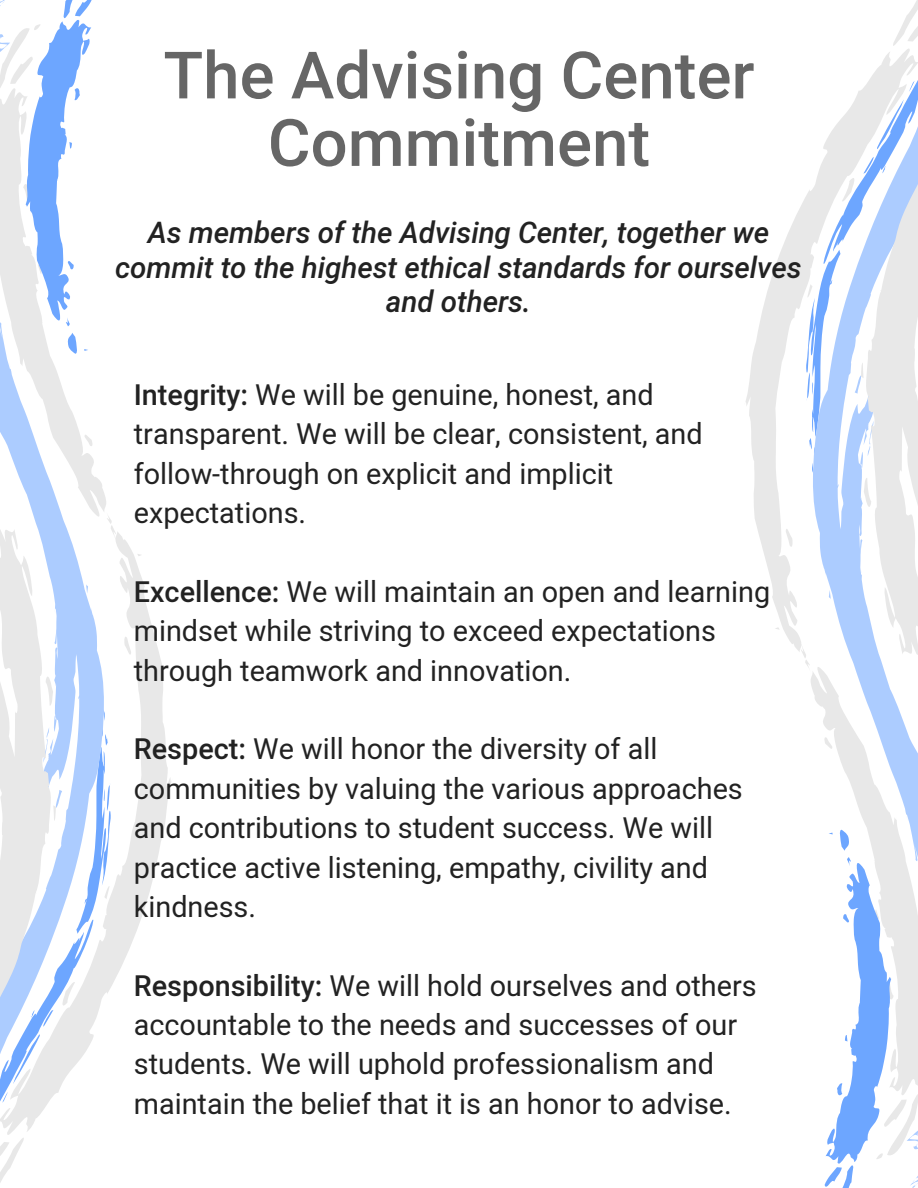
<style>
.page{position:relative;width:918px;height:1188px;background:#fff}
.page>*{position:absolute;margin:0;border:0;box-sizing:border-box;transform-origin:0 0}
.t1{font:500 65.4px/67.5px "Mardoto";color:#666;text-align:center}
.t2{font:italic 500 29.55px/34.8px "Mardoto";color:#222;text-align:center}
.t3{font:28.8px/39.3px "Mardoto";color:#222}
.s1{font-weight:500}
</style>
<div class="page">
<svg style="left:805px;top:660px;width:4px;height:5px"></svg>
<svg style="left:807px;top:664px;width:56px;height:155px"></svg>
<svg style="left:745px;top:197px;width:118px;height:462px"></svg>
<svg style="left:829px;top:829px;width:20px;height:22px"></svg>
<svg style="left:825px;top:857px;width:93px;height:331px"></svg>
<svg style="left:863px;top:457px;width:55px;height:600px"></svg>
<svg style="left:864px;top:477px;width:7px;height:32px"></svg>
<svg style="left:806px;top:0;width:112px;height:457px"></svg>
<svg style="left:54px;top:326px;width:56px;height:194px"></svg>
<svg style="left:54px;top:525px;width:117px;height:461px"></svg>
<svg style="left:66px;top:333px;width:12px;height:21px"></svg>
<svg style="left:0;top:0;width:92px;height:326px"></svg>
<svg style="left:0;top:127px;width:54px;height:547px"></svg>
<svg style="left:0;top:674px;width:111px;height:509px"></svg>
<h1 class="t1" style="left:163px;top:42px;width:593px">The Advising Center<br>Commitment</h1>
<p class="t2" style="left:115px;top:215px;width:688px">As members of the Advising Center, together we commit to the highest ethical standards for ourselves and others.</p>
<p class="t3" style="left:134px;top:376px;width:570px"><span class="s1">Integrity:</span> We will be genuine, honest, and transparent. We will be clear, consistent, and follow-through on explicit and implicit expectations.</p>
<p class="t3" style="left:134px;top:572px;width:638px"><span class="s1">Excellence:</span> We will maintain an open and learning mindset while striving to exceed expectations through teamwork and innovation.</p>
<p class="t3" style="left:134px;top:730px;width:610px"><span class="s1">Respect:</span> We will honor the diversity of all communities by valuing the various approaches and contributions to student success. We will practice active listening, empathy, civility and kindness.</p>
<p class="t3" style="left:134px;top:966px;width:624px"><span class="s1">Responsibility:</span> We will hold ourselves and others accountable to the needs and successes of our students. We will uphold professionalism and maintain the belief that it is an honor to advise.</p>
</div>
